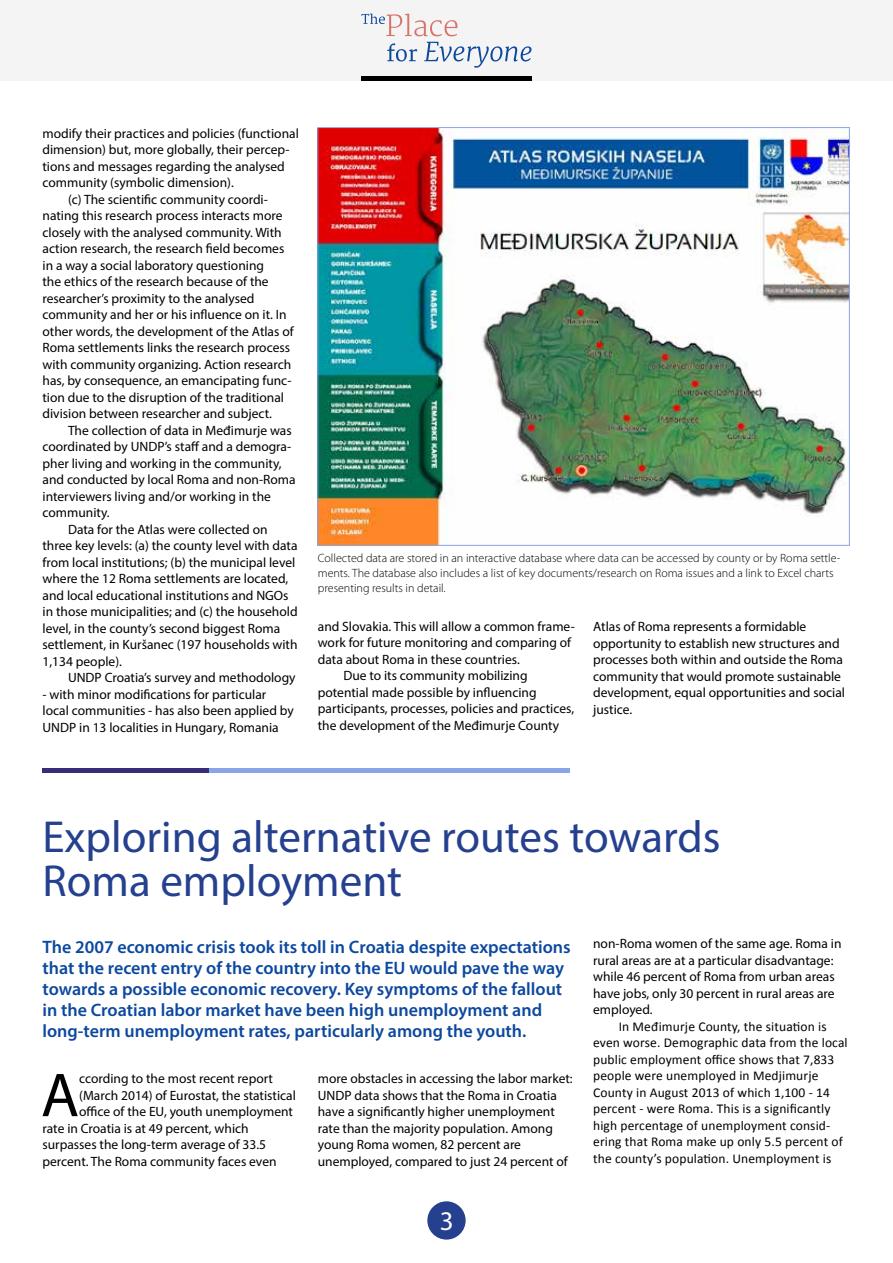
<style>
.page{position:relative;width:893px;height:1263px;background:#fff}
.page>*{position:absolute;margin:0;border:0;box-sizing:border-box;transform-origin:0 0}
.t1{font:62.4px "Myriad Pro";color:#000}
.t2{font:45px/43.5px "Myriad Pro";color:#24408e}
.t3{font:27px "Myriad Pro";color:#fff}
.t4{font:600 18px/21px "Myriad Pro";color:#0c489e}
.t5{font:13.5px/16.5px "Myriad Pro";color:#000}
.t6{font:13.5px/16.5px "Calibri";letter-spacing:.01em;color:#000}
.t7{font:300 12px/15px "Myriad Pro";color:#000}
</style>
<div class="page">
<img style="left:320px;top:129px;width:528px;height:415px">
<hr style="left:43px;top:769px;width:527px;height:4px;background:#89a4e7">
<hr style="left:43px;top:769px;width:166px;height:4px;background:#392d7a">
<div style="left:0;top:0;width:893px;height:80px;background:#f4f4f5"></div>
<div style="left:427px;top:1201px;width:39px;height:38px;background:#24408e;border-radius:50%"></div>
<hr style="left:361px;top:76px;width:170px;height:4px;background:#000">
<svg style="left:387px;top:42px;width:144px;height:26px"></svg>
<svg style="left:361px;top:14px;width:96px;height:22px"></svg>
<p class="t5" style="left:43px;top:125px;width:258px">modify their practices and policies (functional</p>
<p class="t5" style="left:43px;top:141px;width:249px">dimension) but, more globally, their percep-</p>
<p class="t5" style="left:43px;top:158px;width:244px">tions and messages regarding the analysed</p>
<p class="t5" style="left:43px;top:174px;width:193px">community (symbolic dimension).</p>
<p class="t5" style="left:68px;top:191px;width:201px">(c) The scientific community coordi-</p>
<p class="t5" style="left:43px;top:207px;width:242px">nating this research process interacts more</p>
<p class="t5" style="left:43px;top:224px;width:241px">closely with the analysed community. With</p>
<p class="t5" style="left:43px;top:240px;width:243px">action research, the research field becomes</p>
<p class="t5" style="left:43px;top:257px;width:223px">in a way a social laboratory questioning</p>
<p class="t5" style="left:43px;top:273px;width:228px">the ethics of the research because of the</p>
<p class="t5" style="left:43px;top:290px;width:213px">researcher’s proximity to the analysed</p>
<p class="t5" style="left:43px;top:306px;width:246px">community and her or his influence on it. In</p>
<p class="t5" style="left:43px;top:323px;width:253px">other words, the development of the Atlas of</p>
<p class="t5" style="left:43px;top:339px;width:249px">Roma settlements links the research process</p>
<p class="t5" style="left:43px;top:356px;width:250px">with community organizing. Action research</p>
<p class="t5" style="left:43px;top:372px;width:251px">has, by consequence, an emancipating func-</p>
<p class="t5" style="left:43px;top:389px;width:243px">tion due to the disruption of the traditional</p>
<p class="t5" style="left:43px;top:405px;width:231px">division between researcher and subject.</p>
<p class="t5" style="left:68px;top:422px;width:225px">The collection of data in Međimurje was</p>
<p class="t5" style="left:43px;top:438px;width:250px">coordinated by UNDP’s staff and a demogra-</p>
<p class="t5" style="left:43px;top:455px;width:241px">pher living and working in the community,</p>
<p class="t5" style="left:43px;top:471px;width:255px">and conducted by local Roma and non-Roma</p>
<p class="t5" style="left:43px;top:488px;width:230px">interviewers living and/or working in the</p>
<p class="t5" style="left:43px;top:504px;width:69px">community.</p>
<p class="t5" style="left:68px;top:521px;width:201px">Data for the Atlas were collected on</p>
<p class="t5" style="left:43px;top:537px;width:256px">three key levels: (a) the county level with data</p>
<p class="t5" style="left:43px;top:554px;width:254px">from local institutions; (b) the municipal level</p>
<p class="t5" style="left:43px;top:570px;width:247px">where the 12 Roma settlements are located,</p>
<p class="t5" style="left:43px;top:587px;width:248px">and local educational institutions and NGOs</p>
<p class="t5" style="left:43px;top:603px;width:257px">in those municipalities; and (c) the household</p>
<p class="t5" style="left:43px;top:620px;width:239px">level, in the county’s second biggest Roma</p>
<p class="t5" style="left:43px;top:636px;width:257px">settlement, in Kuršanec (197 households with</p>
<p class="t5" style="left:43px;top:653px;width:81px">1,134 people).</p>
<p class="t5" style="left:68px;top:669px;width:229px">UNDP Croatia’s survey and methodology</p>
<p class="t5" style="left:43px;top:686px;width:253px">- with minor modifications for particular local communities - has also been applied by<br>UNDP in 13 localities in Hungary, Romania</p>
<p class="t7" style="left:318px;top:550px;width:524px">Collected data are stored in an interactive database where data can be accessed by county or by Roma settle&shy;ments. The database also includes a list of key documents/research on Roma issues and a link to Excel charts presenting results in detail.</p>
<p class="t5" style="left:318px;top:618px;width:259px">and Slovakia. This will allow a common frame-</p>
<p class="t5" style="left:318px;top:634px;width:255px">work for future monitoring and comparing of</p>
<p class="t5" style="left:318px;top:651px;width:203px">data about Roma in these countries.</p>
<p class="t5" style="left:343px;top:667px;width:186px">Due to its community mobilizing</p>
<p class="t5" style="left:318px;top:684px;width:220px">potential made possible by influencing</p>
<p class="t5" style="left:318px;top:700px;width:258px">participants, processes, policies and practices,</p>
<p class="t5" style="left:318px;top:717px;width:243px">the development of the Međimurje County</p>
<p class="t5" style="left:593px;top:618px;width:253px">Atlas of Roma represents a formidable opportunity to establish new structures and processes both within and outside the Roma community that would promote sustainable development, equal opportunities and social justice.</p>
<h2 class="t2" style="left:43px;top:815px;width:679px">Exploring alternative routes towards<br>Roma employment</h2>
<p class="t4" style="left:43px;top:936px;width:530px">The 2007 economic crisis took its toll in Croatia despite expectations that the recent entry of the country into the EU would pave the way towards a possible economic recovery. Key symptoms of the fallout in the Croatian labor market have been high unemployment and long-term unemployment rates, particularly among the youth.</p>
<h1 class="t1" style="left:41px;top:1057px;width:40px">A</h1>
<p class="t5" style="left:79px;top:1070px;width:195px">ccording to the most recent report</p>
<p class="t5" style="left:593px;top:935px;width:250px">non-Roma women of the same age. Roma in rural areas are at a particular disadvantage: while 46 percent of Roma from urban areas have jobs, only 30 percent in rural areas are employed.</p>
<p class="t6" style="left:593px;top:1018px;width:256px;text-indent:26px">In Međimurje County, the situation is even worse. Demographic data from the local public employment office shows that 7,833 people were unemployed in Medjimurje County in August 2013 of which 1,100 - 14 percent - were Roma. This is a significantly high percentage of unemployment consid&shy;ering that Roma make up only 5.5 percent of the county’s population. Unemployment is</p>
<p class="t5" style="left:318px;top:1070px;width:256px">more obstacles in accessing the labor market:<br>UNDP data shows that the Roma in Croatia have a significantly higher unemployment rate than the majority population. Among young Roma women, 82 percent are unemployed, compared to just 24 percent of</p>
<p class="t5" style="left:79px;top:1087px;width:218px">(March 2014) of Eurostat, the statistical</p>
<p class="t5" style="left:79px;top:1103px;width:215px">office of the EU, youth unemployment</p>
<p class="t5" style="left:43px;top:1120px;width:208px">rate in Croatia is at 49 percent, which</p>
<p class="t5" style="left:43px;top:1136px;width:225px">surpasses the long-term average of 33.5</p>
<p class="t5" style="left:43px;top:1153px;width:236px">percent. The Roma community faces even</p>
<h3 class="t3" style="left:440px;top:1204px;width:15px">3</h3>
</div>
